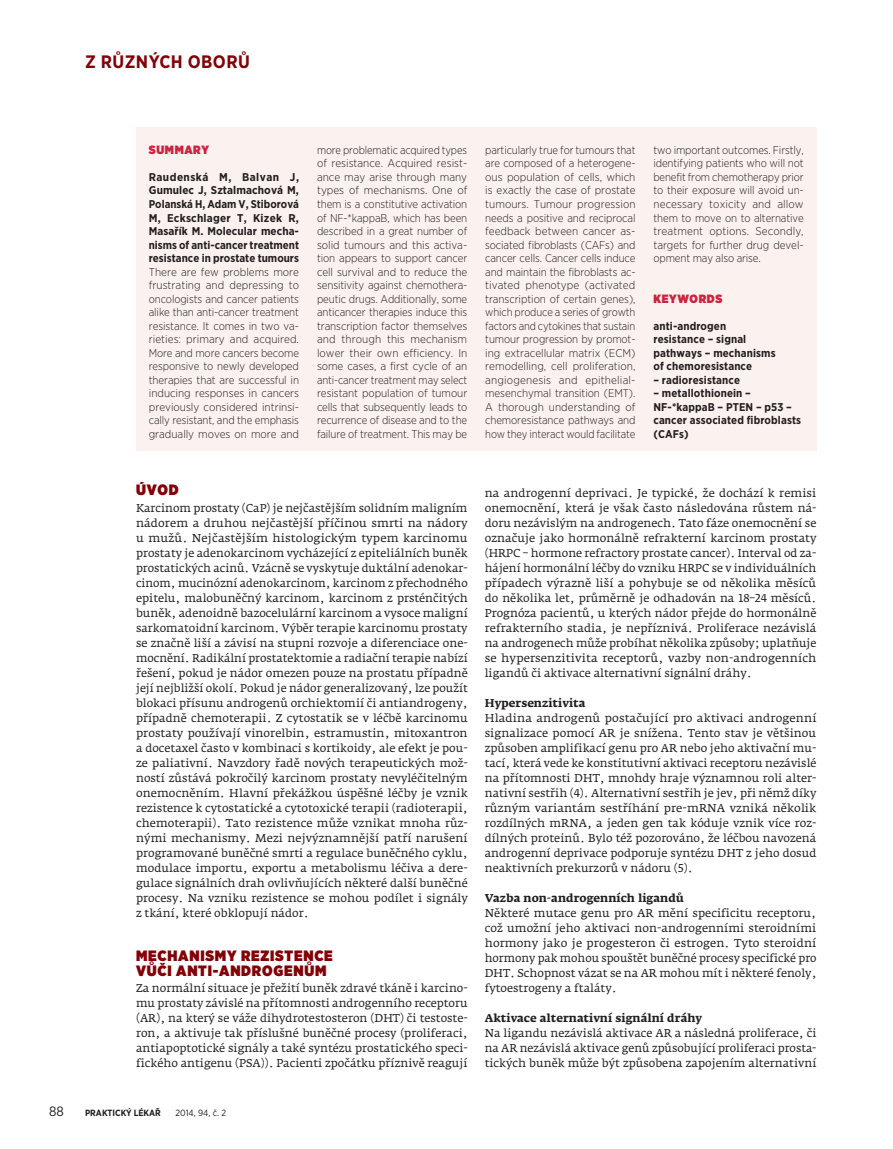
<style>
.page{position:relative;width:893px;height:1149px;background:#fff}
.page>*{position:absolute;margin:0;border:0;box-sizing:border-box;transform-origin:0 0}
.t1{font:700 18px "Gotham Narrow";letter-spacing:.025em;color:#830106}
.mezititulek_1{font:900 15px/15px "Gotham Narrow";letter-spacing:.05em;color:#830106}
.t2{font:13.5px "Gotham Narrow";color:#231f20}
.mezititulek_predek{font:900 12px "Gotham Narrow";letter-spacing:.05em;color:#d1213e}
.text_NOVY{font:11.25px/15px "Fedra Serif A Pro";color:#231f20;text-align:justify}
.souhrn{font:300 11.25px/13.5px "Gotham Narrow";letter-spacing:-.01em;color:#231f20;text-align:justify}
.souhrn-2{font:700 11.25px/13.5px "Gotham Narrow";color:#231f20;text-align:justify}
.klicova_slova{font:700 11.25px/13.5px "Gotham Narrow";letter-spacing:.01em;color:#231f20}
.text_NOVY-2{font:700 11.25px "Fedra Serif A Pro";color:#231f20}
.t3{font:700 9px "Gotham Narrow";color:#231f20}
.t4{font:9px "Gotham Narrow";color:#231f20}
</style>
<div class="page">
<div style="left:136px;top:128px;width:680px;height:323px;background:#fbf2ef"></div>
<h1 class="t1" style="left:85px;top:50px;width:166px">Z RŮZNÝCH OBORŮ</h1>
<p class="mezititulek_predek" style="left:149px;top:141px;width:62px">SUMMARY</p>
<p class="souhrn-2" style="left:149px;top:170px;width:152px">Raudenská M, Balvan J, Gumulec J, Sztalmachová M, Polanská H, Adam V, Stiborová M, Eckschlager T, Kizek R, Masařík M. Molecular mecha&shy;nisms of anti-cancer treatment resistance in prostate tumours</p>
<p class="souhrn" style="left:149px;top:264px;width:152px">There are few problems more frustrating and depressing to oncologists and cancer patients alike than anti-cancer treatment resistance. It comes in two va&shy;rieties: primary and acquired.<br>More and more cancers become responsive to newly developed therapies that are successful in inducing responses in cancers previously considered intrinsi&shy;cally resistant, and the emphasis gradually moves on more and</p>
<p class="souhrn" style="left:317px;top:143px;width:152px">more problematic acquired types of resistance. Acquired resist&shy;ance may arise through many types of mechanisms. One of them is a constitutive activation of NF-*kappaB, which has been described in a great number of solid tumours and this activa&shy;tion appears to support cancer cell survival and to reduce the sensitivity against chemothera&shy;peutic drugs. Additionally, some anticancer therapies induce this transcription factor themselves and through this mechanism lower their own efficiency. In some cases, a first cycle of an anti-cancer treatment may select resistant population of tumour cells that subsequently leads to recurrence of disease and to the failure of treatment. This may be</p>
<p class="souhrn" style="left:485px;top:143px;width:152px">particularly true for tumours that are composed of a heterogene&shy;ous population of cells, which is exactly the case of prostate tumours. Tumour progression needs a positive and reciprocal feedback between cancer as&shy;sociated fibroblasts (CAFs) and cancer cells. Cancer cells induce and maintain the fibroblasts ac&shy;tivated phenotype (activated transcription of certain genes), which produce a series of growth factors and cytokines that sustain tumour progression by promot&shy;ing extracellular matrix (ECM) remodelling, cell proliferation, angiogenesis and epithelial&shy;mesenchymal transition (EMT).<br>A thorough understanding of chemoresistance pathways and how they interact would facilitate</p>
<p class="souhrn" style="left:653px;top:143px;width:152px">two important outcomes. Firstly, identifying patients who will not benefit from chemotherapy prior to their exposure will avoid un&shy;necessary toxicity and allow them to move on to alternative treatment options. Secondly, targets for further drug devel&shy;opment may also arise.</p>
<p class="mezititulek_predek" style="left:653px;top:290px;width:70px">KEYWORDS</p>
<p class="klicova_slova" style="left:653px;top:319px;width:124px">anti-androgen resistance – signal pathways – mechanisms of chemoresistance</p>
<p class="klicova_slova" style="left:653px;top:373px;width:88px">– radioresistance</p>
<p class="klicova_slova" style="left:653px;top:386px;width:149px">– metallothionein –<br>NF-*kappaB – PTEN – p53 – cancer associated fibroblasts (CAFs)</p>
<p class="mezititulek_1" style="left:136px;top:482px;width:44px">ÚVOD</p>
<p class="text_NOVY" style="left:136px;top:500px;width:333px">Karcinom prostaty (CaP) je nejčastějším solidním maligním nádorem a druhou nejčastější příčinou smrti na nádory u mužů. Nejčastějším histologickým typem karcinomu prostaty je adenokarcinom vycházející z epiteliálních buněk prostatických acinů. Vzácně se vyskytuje duktální adenokar&shy;cinom, mucinózní adenokarcinom, karcinom z přechodného epitelu, malobuněčný karcinom, karcinom z prsténčitých buněk, adenoidně bazocelulární karcinom a vysoce maligní sarkomatoidní karcinom. Výběr terapie karcinomu prostaty se značně liší a závisí na stupni rozvoje a diferenciace one&shy;mocnění. Radikální prostatektomie a radiační terapie nabízí řešení, pokud je nádor omezen pouze na prostatu případně její nejbližší okolí. Pokud je nádor generalizovaný, lze použít blokaci přísunu androgenů orchiektomií či antiandrogeny, případně chemoterapii. Z cytostatik se v léčbě karcinomu prostaty používají vinorelbin, estramustin, mitoxantron a docetaxel často v kombinaci s kortikoidy, ale efekt je pou&shy;ze paliativní. Navzdory řadě nových terapeutických mož&shy;ností zůstává pokročilý karcinom prostaty nevyléčitelným onemocněním. Hlavní překážkou úspěšné léčby je vznik rezistence k cytostatické a cytotoxické terapii (radioterapii, chemoterapii). Tato rezistence může vznikat mnoha růz&shy;nými mechanismy. Mezi nejvýznamnější patří narušení programované buněčné smrti a regulace buněčného cyklu, modulace importu, exportu a metabolismu léčiva a dere&shy;gulace signálních drah ovlivňujících některé další buněčné procesy. Na vzniku rezistence se mohou podílet i signály z tkání, které obklopují nádor.</p>
<p class="mezititulek_1" style="left:136px;top:947px;width:198px">MECHANISMY REZISTENCE<br>VŮČI ANTI-ANDROGENŮM</p>
<p class="text_NOVY" style="left:136px;top:980px;width:333px">Za normální situace je přežití buněk zdravé tkáně i karcino&shy;mu prostaty závislé na přítomnosti androgenního receptoru (AR), na který se váže dihydrotestosteron (DHT) či testoste&shy;ron, a aktivuje tak příslušné buněčné procesy (proliferaci, antiapoptotické signály a také syntézu prostatického speci&shy;fického antigenu (PSA)). Pacienti zpočátku příznivě reagují</p>
<p class="t2" style="left:49px;top:1102px;width:16px">88</p>
<p class="t3" style="left:85px;top:1106px;width:77px">PRAKTICKÝ LÉKAŘ</p>
<p class="t4" style="left:176px;top:1106px;width:52px">2014, 94, č. 2</p>
<p class="text_NOVY" style="left:485px;top:485px;width:333px">na androgenní deprivaci. Je typické, že dochází k remisi onemocnění, která je však často následována růstem ná&shy;doru nezávislým na androgenech. Tato fáze onemocnění se označuje jako hormonálně refrakterní karcinom prostaty (HRPC – hormone refractory prostate cancer). Interval od za&shy;hájení hormonální léčby do vzniku HRPC se v individuálních případech výrazně liší a pohybuje se od několika měsíců do několika let, průměrně je odhadován na 18–24 měsíců.<br>Prognóza pacientů, u kterých nádor přejde do hormonálně refrakterního stadia, je nepříznivá. Proliferace nezávislá na androgenech může probíhat několika způsoby; uplatňuje se hypersenzitivita receptorů, vazby non-androgenních ligandů či aktivace alternativní signální dráhy.</p>
<p class="text_NOVY-2" style="left:485px;top:696px;width:102px">Hypersenzitivita</p>
<p class="text_NOVY" style="left:485px;top:710px;width:333px">Hladina androgenů postačující pro aktivaci androgenní signalizace pomocí AR je snížena. Tento stav je většinou způsoben amplifikací genu pro AR nebo jeho aktivační mu&shy;tací, která vede ke konstitutivní aktivaci receptoru nezávislé na přítomnosti DHT, mnohdy hraje významnou roli alter&shy;nativní sestřih (4). Alternativní sestřih je jev, při němž díky různým variantám sestříhání pre-mRNA vzniká několik rozdílných mRNA, a jeden gen tak kóduje vznik více roz&shy;dílných proteinů. Bylo též pozorováno, že léčbou navozená androgenní deprivace podporuje syntézu DHT z jeho dosud neaktivních prekurzorů v nádoru (5).</p>
<p class="text_NOVY-2" style="left:485px;top:891px;width:201px">Vazba non-androgenních ligandů</p>
<p class="text_NOVY" style="left:485px;top:905px;width:333px">Některé mutace genu pro AR mění specificitu receptoru, což umožní jeho aktivaci non-androgenními steroidními hormony jako je progesteron či estrogen. Tyto steroidní hormony pak mohou spouštět buněčné procesy specifické pro DHT. Schopnost vázat se na AR mohou mít i některé fenoly, fytoestrogeny a ftaláty.</p>
<p class="text_NOVY-2" style="left:485px;top:1011px;width:219px">Aktivace alternativní signální dráhy</p>
<p class="text_NOVY" style="left:485px;top:1025px;width:333px">Na ligandu nezávislá aktivace AR a následná proliferace, či na AR nezávislá aktivace genů způsobující proliferaci prosta&shy;tických buněk může být způsobena zapojením alternativní</p>
</div>
